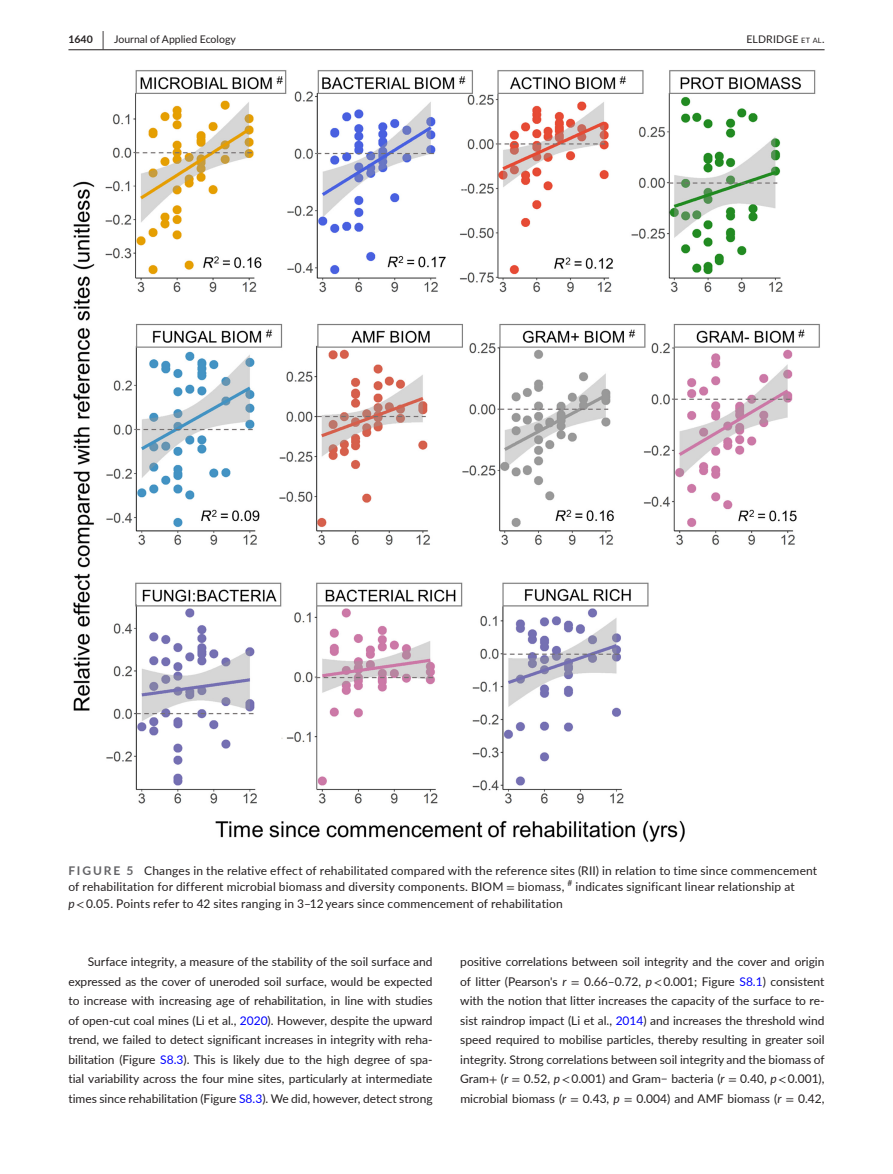
<style>
.page{position:relative;width:893px;height:1174px;background:#fff}
.page>*{position:absolute;margin:0;border:0;box-sizing:border-box;transform-origin:0 0}
.t1{font:12px/19.5px "Lato";letter-spacing:.01em;color:#231f20;text-align:justify}
.t2{font:10.5px "Lato";color:#231f20}
.t3{font:10.5px "Lato";letter-spacing:.02em;color:#231f20}
.t4{font:700 10.5px "Lato";color:#231f20}
.s1{font-size:19.5px}
.s2{font-size:7.35px}
.s3{font-style:inherit}
.s4{font-weight:700;color:#636366}
.s5{font-family:"STIX"}
.s6{font-style:italic}
.s7{color:#00f}
</style>
<div class="page">
<hr style="left:68px;top:49px;width:756px;height:1px;background:#231f20">
<img style="left:73px;top:70px;width:747px;height:772px">
<p class="t4" style="left:68px;top:31px;width:37px">1640 <span class="s1">|</span></p>
<p class="t2" style="left:114px;top:31px;width:123px">Journal of Applied Ecology</p>
<p class="t3" style="left:746px;top:31px;width:80px">ELDRIDGE <span class="s2">et al</span><span class="s3">.</span></p>
<p class="t1" style="left:68px;top:861px;width:750px;line-height:16.5px;text-align:left"><span class="s4">FIGURE 5</span> Changes in the relative effect of rehabilitated compared with the reference sites (RII) in relation to time since commencement of rehabilitation for different microbial biomass and diversity components. BIOM <span class="s5">=</span> biomass, <sup>#</sup> indicates significant linear relationship at<br><span class="s6">p</span><span class="s5">&lt;</span> 0.05. Points refer to 42 sites ranging in 3–12 years since commencement of rehabilitation</p>
<p class="t1" style="left:68px;top:951px;width:366px;text-indent:20px">Surface integrity, a measure of the stability of the soil surface and expressed as the cover of uneroded soil surface, would be expected to increase with increasing age of rehabilitation, in line with studies of open-cut coal mines (Li et al., <span class="s7">2020</span>). However, despite the upward trend, we failed to detect significant increases in integrity with reha&shy;bilitation (Figure <span class="s7">S8.3</span>). This is likely due to the high degree of spa&shy;tial variability across the four mine sites, particularly at intermediate times since rehabilitation (Figure <span class="s7">S8.3</span>). We did, however, detect strong</p>
<p class="t1" style="left:460px;top:951px;width:366px">positive correlations between soil integrity and the cover and origin of litter (Pearson's <span class="s6">r</span> <span class="s5">=</span> 0.66–0.72, <span class="s6">p</span><span class="s5">&lt;</span> 0.001; Figure <span class="s7">S8.1</span>) consistent with the notion that litter increases the capacity of the surface to re&shy;sist raindrop impact (Li et al., <span class="s7">2014</span>) and increases the threshold wind speed required to mobilise particles, thereby resulting in greater soil integrity. Strong correlations between soil integrity and the biomass of Gram<span class="s5">+</span> (<span class="s6">r</span> <span class="s5">=</span> 0.52, <span class="s6">p</span><span class="s5">&lt;</span> 0.001) and Gram− bacteria (<span class="s6">r</span> <span class="s5">=</span> 0.40, <span class="s6">p</span><span class="s5">&lt;</span> 0.001), microbial biomass (<span class="s6">r</span> <span class="s5">=</span> 0.43, <span class="s6">p</span> <span class="s5">=</span> 0.004) and AMF biomass (<span class="s6">r</span> <span class="s5">=</span> 0.42,</p>
</div>
